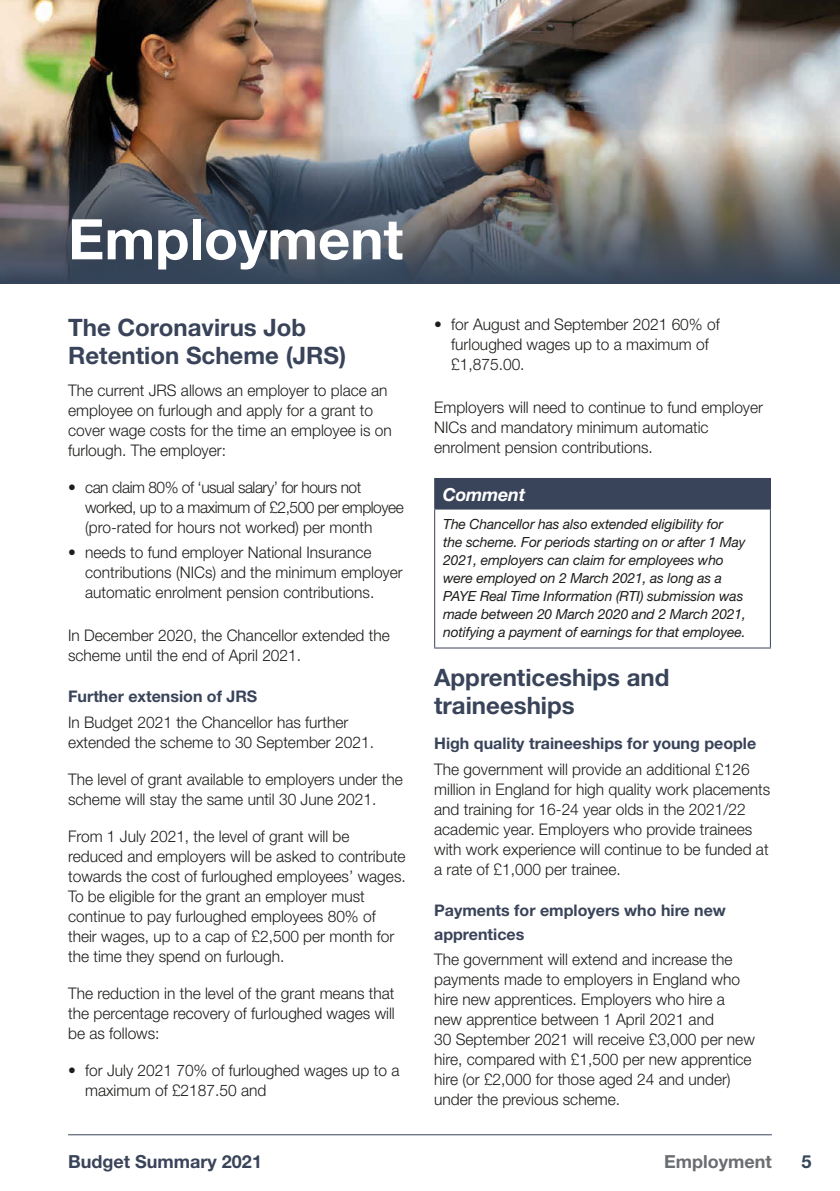
<style>
.page{position:relative;width:840px;height:1191px;background:#fff}
.page>*{position:absolute;margin:0;border:0;box-sizing:border-box;transform-origin:0 0}
.t1{font:700 56px "Helvetica Neue";color:#fff}
.t2{font:700 24px/28px "Helvetica Neue";color:#394359}
.t3{font:700 18px "Helvetica Neue";color:#394359}
.t4{font:700 18px "Helvetica Neue";color:#6a6d71}
.t5{font:italic 700 18px "Helvetica Neue";letter-spacing:-.01em;color:#fff}
.t6{font:700 18px "Helvetica Neue";color:#344459}
.t7{font:300 16px/20px "Helvetica Neue";color:#1d1d1b}
.t8{font:300 16px/20px "Helvetica Neue";letter-spacing:-.03em;color:#1d1d1b}
.t9{font:700 16px/24px "Helvetica Neue";color:#394359}
.t10{font:italic 14px/18px "Helvetica Neue";letter-spacing:-.01em;color:#1d1d1b}
</style>
<div class="page">
<img style="left:0;top:0;width:839px;height:136px">
<img style="left:0;top:136px;width:839px;height:147px">
<div style="left:434px;top:478px;width:336px;height:31px;background:#394359"></div>
<svg style="left:434px;top:479px;width:1px;height:29px"></svg>
<hr style="left:434px;top:509px;width:1px;height:138px;background:#394359">
<hr style="left:769px;top:509px;width:1px;height:138px;background:#394359">
<hr style="left:434px;top:647px;width:336px;height:1px;background:#394359">
<hr style="left:68px;top:1134px;width:703px;height:1px;background:#394359">
<h1 class="t1" style="left:68px;top:205px;width:336px">Employment</h1>
<h2 class="t2" style="left:68px;top:313px;width:279px">The Coronavirus Job<br>Retention Scheme (JRS)</h2>
<p class="t7" style="left:68px;top:380px;width:325px">The current JRS allows an employer to place an employee on furlough and apply for a grant to cover wage costs for the time an employee is on furlough. The employer:</p>
<p class="t8" style="left:85px;top:477px;width:320px;text-indent:-17px">• can claim 80% of ‘usual salary’ for hours not worked, up to a maximum of £2,500 per employee (pro-rated for hours not worked) per month</p>
<p class="t7" style="left:85px;top:542px;width:319px;text-indent:-17px">• needs to fund employer National Insurance contributions (NICs) and the minimum employer automatic enrolment pension contributions.</p>
<p class="t7" style="left:68px;top:625px;width:323px">In December 2020, the Chancellor extended the scheme until the end of April 2021.</p>
<p class="t9" style="left:68px;top:684px;width:191px">Further extension of JRS</p>
<p class="t7" style="left:68px;top:712px;width:307px">In Budget 2021 the Chancellor has further extended the scheme to 30 September 2021.</p>
<p class="t7" style="left:68px;top:769px;width:336px">The level of grant available to employers under the scheme will stay the same until 30 June 2021.</p>
<p class="t7" style="left:68px;top:826px;width:339px">From 1 July 2021, the level of grant will be reduced and employers will be asked to contribute towards the cost of furloughed employees’ wages.<br>To be eligible for the grant an employer must continue to pay furloughed employees 80% of their wages, up to a cap of £2,500 per month for the time they spend on furlough.</p>
<p class="t7" style="left:68px;top:983px;width:328px;text-align:justify">The reduction in the level of the grant means that the percentage recovery of furloughed wages will be as follows:</p>
<p class="t7" style="left:85px;top:1060px;width:315px;text-indent:-17px">• for July 2021 70% of furloughed wages up to a maximum of £2187.50 and</p>
<p class="t7" style="left:451px;top:314px;width:270px;text-indent:-17px">• for August and September 2021 60% of furloughed wages up to a maximum of £1,875.00.</p>
<p class="t7" style="left:434px;top:397px;width:330px">Employers will need to continue to fund employer<br>NICs and mandatory minimum automatic enrolment pension contributions.</p>
<p class="t5" style="left:442px;top:483px;width:84px">Comment</p>
<p class="t10" style="left:443px;top:514px;width:304px">The Chancellor has also extended eligibility for<br>the scheme. For periods starting on or after 1 May 2021, employers can claim for employees who were employed on 2 March 2021, as long as a PAYE Real Time Information (RTI) submission was made between 20 March 2020 and 2 March 2021, notifying a payment of earnings for that employee.</p>
<h2 class="t2" style="left:434px;top:662px;width:237px">Apprenticeships and traineeships</h2>
<p class="t9" style="left:434px;top:731px;width:323px">High quality traineeships for young people</p>
<p class="t7" style="left:434px;top:758px;width:337px">The government will provide an additional £126 million in England for high quality work placements and training for 16-24 year olds in the 2021/22 academic year. Employers who provide trainees with work experience will continue to be funded at a rate of £1,000 per trainee.</p>
<p class="t9" style="left:434px;top:897px;width:293px">Payments for employers who hire new apprentices</p>
<p class="t7" style="left:434px;top:949px;width:322px">The government will extend and increase the payments made to employers in England who hire new apprentices. Employers who hire a new apprentice between 1 April 2021 and<br>30 September 2021 will receive £3,000 per new hire, compared with £1,500 per new apprentice hire (or £2,000 for those aged 24 and under) under the previous scheme.</p>
<p class="t3" style="left:68px;top:1150px;width:195px">Budget Summary 2021</p>
<p class="t4" style="left:663px;top:1150px;width:109px">Employment</p>
<p class="t6" style="left:801px;top:1150px;width:12px">5</p>
</div>
